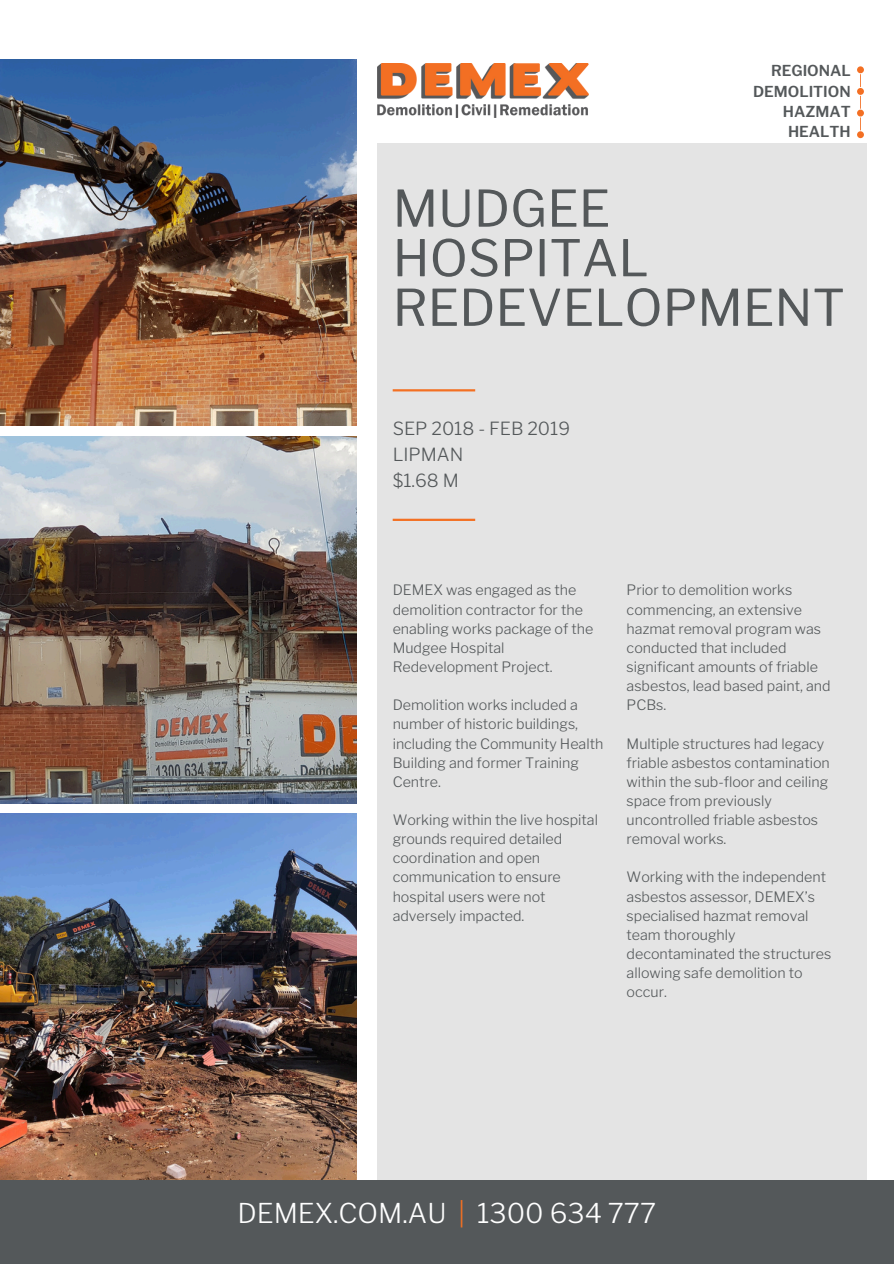
<style>
.page{position:relative;width:894px;height:1264px;background:#fff}
.page>*{position:absolute;margin:0;border:0;box-sizing:border-box;transform-origin:0 0}
.t1{font:50.25px/49.5px "Libre Franklin";color:#54585a}
.t2{font:300 27.15px "Libre Franklin";color:#fff}
.t3{font:300 18px "Libre Franklin";color:#54585a}
.t4{font:600 15px/20.2px "Libre Franklin";color:#54585a;text-align:right}
.t5{font:300 14.25px/19.2px "Libre Franklin";color:#54585a}
.s1{color:#f37023}
</style>
<div class="page">
<div style="left:377px;top:143px;width:489px;height:1036px;background:#e4e4e4"></div>
<img style="left:0;top:60px;width:357px;height:365px">
<img style="left:0;top:437px;width:357px;height:366px">
<img style="left:0;top:813px;width:357px;height:367px">
<div style="left:0;top:1180px;width:893px;height:83px;background:#54585a"></div>
<img style="left:377px;top:63px;width:211px;height:54px">
<svg style="left:857px;top:66px;width:6px;height:72px"></svg>
<hr style="left:392px;top:389px;width:83px;height:2px;background:#f37023">
<hr style="left:392px;top:518px;width:83px;height:3px;background:#f37023">
<p class="t4" style="left:752px;top:61px;width:99px">REGIONAL<br>DEMOLITION<br>HAZMAT</p>
<p class="t4" style="left:787px;top:122px;width:64px">HEALTH</p>
<p class="t1" style="left:392px;top:184px;width:453px">MUDGEE<br>HOSPITAL<br>REDEVELOPMENT</p>
<p class="t3" style="left:392px;top:418px;width:179px">SEP 2018 - FEB 2019</p>
<p class="t3" style="left:392px;top:444px;width:72px">LIPMAN</p>
<h2 class="t3" style="left:392px;top:470px;width:68px">$1.68 M</h2>
<p class="t5" style="left:392px;top:580px;width:202px">DEMEX was engaged as the demolition contractor for the enabling works package of the<br>Mudgee Hospital<br>Redevelopment Project.</p>
<h1 class="t5" style="left:392px;top:695px;width:212px">Demolition works included a number of historic buildings, including the Community Health<br>Building and former Training<br>Centre.</h1>
<p class="t5" style="left:392px;top:810px;width:207px">Working within the live hospital grounds required detailed coordination and open communication to ensure hospital users were not adversely impacted.</p>
<p class="t5" style="left:626px;top:580px;width:205px">Prior to demolition works commencing, an extensive hazmat removal program was conducted that included significant amounts of friable asbestos, lead based paint, and<br>PCBs.</p>
<p class="t5" style="left:626px;top:733px;width:205px">Multiple structures had legacy friable asbestos contamination within the sub-floor and ceiling space from previously uncontrolled friable asbestos removal works.</p>
<p class="t5" style="left:626px;top:867px;width:206px">Working with the independent asbestos assessor, DEMEX’s specialised hazmat removal team thoroughly decontaminated the structures allowing safe demolition to occur.</p>
<h3 class="t2" style="left:237px;top:1196px;width:420px">DEMEX.COM.AU <span class="s1">|</span> 1300 634 777</h3>
</div>
